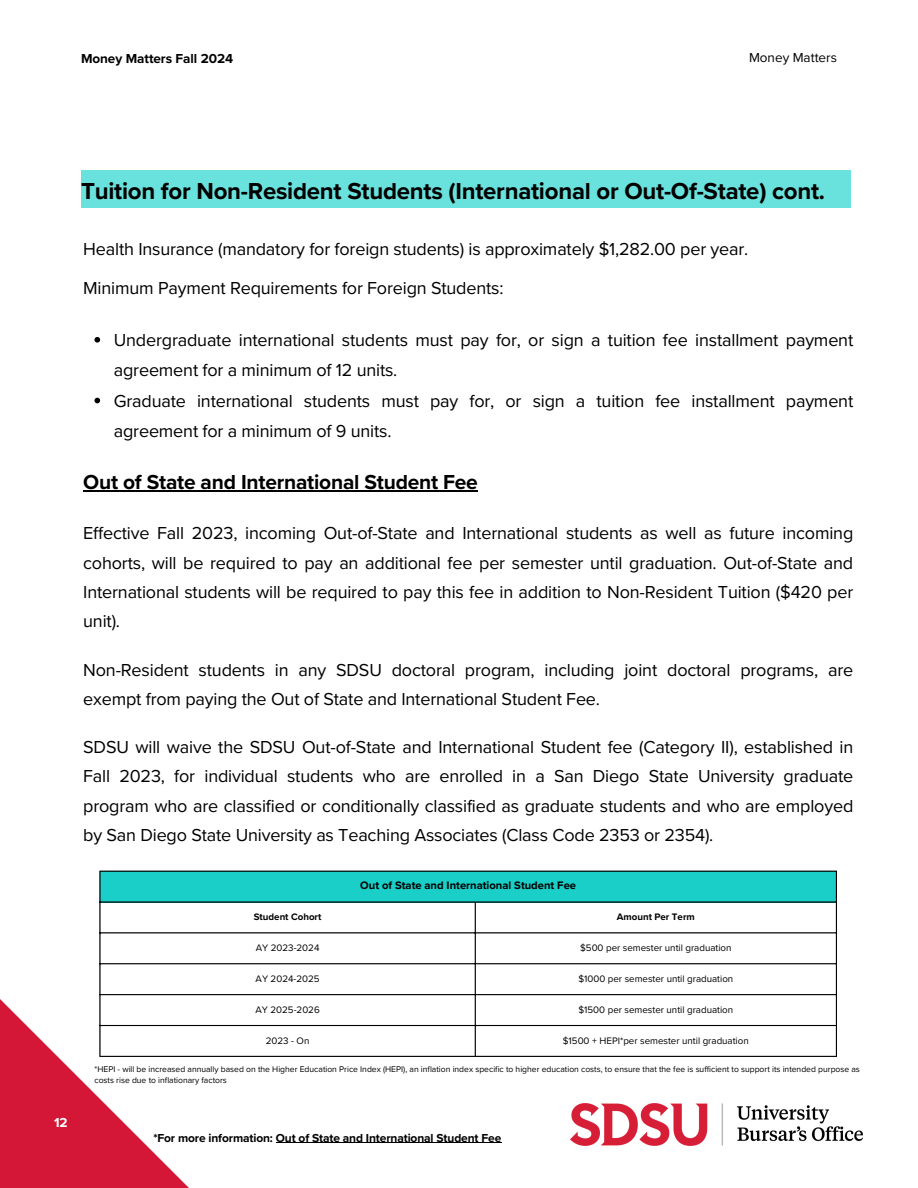
<style>
.page{position:relative;width:918px;height:1188px;background:#fff}
.page>*{position:absolute;margin:0;border:0;box-sizing:border-box;transform-origin:0 0}
.t1{font:700 24px "Proxima Nova";letter-spacing:-.01em;color:#000}
.t2{font:700 21px "Proxima Nova";letter-spacing:-.01em;color:#000}
.t3{font:18px/29.2px "Proxima Nova";letter-spacing:-.01em;color:#000}
.t4{font:700 13.5px "Proxima Nova";letter-spacing:-.005em;color:#000}
.t5{font:13.5px "Proxima Nova";color:#000}
.t6{font:700 13.5px "Proxima Nova";color:#fff}
.t7{font:700 12px "Proxima Nova";letter-spacing:-.01em;color:#000}
.t8{font:700 11.25px "Proxima Nova";color:#000}
.t9{font:9.75px "Proxima Nova";color:#000}
.t10{font:700 9.75px "Proxima Nova";color:#000}
.t11{font:8.55px/11.4px "Proxima Nova";color:#000}
</style>
<div class="page">
<svg style="left:0;top:999px;width:189px;height:189px"></svg>
<div style="left:81px;top:170px;width:770px;height:37px;background:#69e1dc"></div>
<svg style="left:95px;top:337px;width:5px;height:6px"></svg>
<svg style="left:95px;top:398px;width:5px;height:5px"></svg>
<hr style="left:83px;top:490px;width:395px;height:1px;background:#000">
<img style="left:571px;top:1103px;width:291px;height:43px">
<div style="left:100px;top:871px;width:737px;height:31px;background:#19cfc8"></div>
<hr style="left:99px;top:872px;width:2px;height:184px;background:#000">
<hr style="left:475px;top:903px;width:1px;height:153px;background:#000">
<hr style="left:836px;top:872px;width:1px;height:184px;background:#000">
<hr style="left:99px;top:871px;width:738px;height:1px;background:#000">
<hr style="left:99px;top:901px;width:738px;height:2px;background:#000">
<hr style="left:99px;top:932px;width:738px;height:1px;background:#000">
<hr style="left:99px;top:963px;width:738px;height:1px;background:#000">
<hr style="left:99px;top:994px;width:738px;height:1px;background:#000">
<hr style="left:99px;top:1025px;width:738px;height:1px;background:#000">
<hr style="left:99px;top:1056px;width:738px;height:1px;background:#000">
<hr style="left:276px;top:1142px;width:225px;height:1px;background:#000">
<h3 class="t4" style="left:81px;top:51px;width:154px">Money Matters Fall 2024</h3>
<h3 class="t5" style="left:749px;top:50px;width:89px">Money Matters</h3>
<p class="t1" style="left:81px;top:177px;width:746px">Tuition for Non-Resident Students (International or Out-Of-State) cont.</p>
<h4 class="t3" style="left:83px;top:230px;width:667px;line-height:39.3px">Health Insurance (mandatory for foreign students) is approximately $1,282.00 per year.<br>Minimum Payment Requirements for Foreign Students:</h4>
<h5 class="t3" style="left:114px;top:325px;width:741px;line-height:30.3px">Undergraduate international students must pay for, or sign a tuition fee installment payment agreement for a minimum of 12 units.</h5>
<p class="t3" style="left:114px;top:386px;width:741px;line-height:30.3px">Graduate international students must pay for, or sign a tuition fee installment payment agreement for a minimum of 9 units.</p>
<h1 class="t2" style="left:83px;top:470px;width:396px">Out of State and International Student Fee</h1>
<h3 class="t3" style="left:83px;top:519px;width:772px;text-align:justify">Effective Fall 2023, incoming Out-of-State and International students as well as future incoming cohorts, will be required to pay an additional fee per semester until graduation. Out-of-State and International students will be required to pay this fee in addition to Non-Resident Tuition ($420 per unit).</h3>
<p class="t3" style="left:83px;top:655px;width:772px">Non-Resident students in any SDSU doctoral program, including joint doctoral programs, are exempt from paying the Out of State and International Student Fee.</p>
<p class="t3" style="left:83px;top:733px;width:772px;text-align:justify">SDSU will waive the SDSU Out-of-State and International Student fee (Category II), established in Fall 2023, for individual students who are enrolled in a San Diego State University graduate program who are classified or conditionally classified as graduate students and who are employed by San Diego State University as Teaching Associates (Class Code 2353 or 2354).</p>
<h3 class="t6" style="left:54px;top:1115px;width:15px">12</h3>
<p class="t8" style="left:360px;top:879px;width:217px">Out of State and International Student Fee</p>
<p class="t10" style="left:254px;top:911px;width:69px">Student Cohort</p>
<p class="t10" style="left:617px;top:911px;width:80px">Amount Per Term</p>
<p class="t9" style="left:256px;top:942px;width:65px">AY 2023-2024</p>
<p class="t9" style="left:580px;top:942px;width:153px">$500 per semester until graduation</p>
<p class="t9" style="left:256px;top:973px;width:66px">AY 2024-2025</p>
<p class="t9" style="left:578px;top:973px;width:156px">$1000 per semester until graduation</p>
<p class="t9" style="left:255px;top:1004px;width:66px">AY 2025-2026</p>
<p class="t9" style="left:578px;top:1004px;width:156px">$1500 per semester until graduation</p>
<p class="t9" style="left:266px;top:1035px;width:45px">2023 - On</p>
<h6 class="t9" style="left:563px;top:1035px;width:187px">$1500 + HEPI*per semester until graduation</h6>
<p class="t11" style="left:94px;top:1063px;width:767px">*HEPI - will be increased annually based on the Higher Education Price Index (HEPI), an inflation index specific to higher education costs, to ensure that the fee is sufficient to support its intended purpose as costs rise due to inflationary factors</p>
<p class="t7" style="left:153px;top:1131px;width:349px">*For more information: Out of State and International Student Fee</p>
</div>
